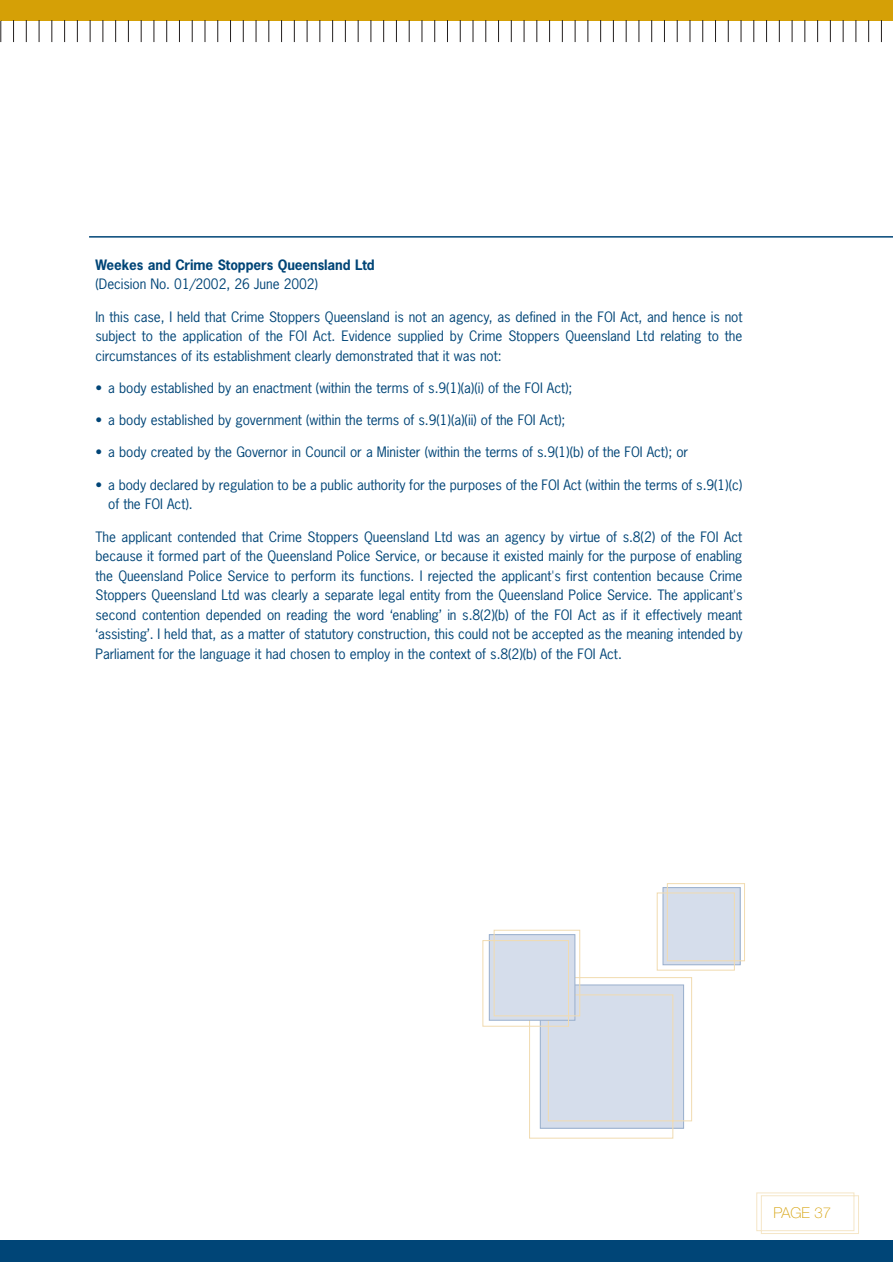
<style>
.page{position:relative;width:893px;height:1262px;background:#fff}
.page>*{position:absolute;margin:0;border:0;box-sizing:border-box;transform-origin:0 0}
.t1{font:100 15px "Helvetica Neue";color:#d5a006}
.t2{font:13.5px/19.5px "News Gothic";letter-spacing:-.005em;color:#004577;text-align:justify}
.t3{font:700 13.5px "News Gothic";letter-spacing:-.005em;color:#004577}
</style>
<div class="page">
<svg style="left:756px;top:1192px;width:103px;height:42px"></svg>
<div style="left:0;top:1240px;width:892px;height:21px;background:#004577"></div>
<div style="left:0;top:0;width:892px;height:20px;background:#d5a006"></div>
<svg style="left:13px;top:20px;width:1px;height:22px"></svg>
<svg style="left:26px;top:20px;width:1px;height:22px"></svg>
<svg style="left:39px;top:20px;width:1px;height:22px"></svg>
<svg style="left:51px;top:20px;width:1px;height:22px"></svg>
<svg style="left:64px;top:20px;width:1px;height:22px"></svg>
<svg style="left:77px;top:20px;width:1px;height:22px"></svg>
<svg style="left:90px;top:20px;width:1px;height:22px"></svg>
<svg style="left:102px;top:20px;width:1px;height:22px"></svg>
<svg style="left:115px;top:20px;width:1px;height:22px"></svg>
<svg style="left:128px;top:20px;width:1px;height:22px"></svg>
<svg style="left:141px;top:20px;width:1px;height:22px"></svg>
<svg style="left:153px;top:20px;width:1px;height:22px"></svg>
<svg style="left:166px;top:20px;width:1px;height:22px"></svg>
<svg style="left:179px;top:20px;width:1px;height:22px"></svg>
<svg style="left:192px;top:20px;width:1px;height:22px"></svg>
<svg style="left:205px;top:20px;width:1px;height:22px"></svg>
<svg style="left:217px;top:20px;width:1px;height:22px"></svg>
<svg style="left:230px;top:20px;width:1px;height:22px"></svg>
<svg style="left:243px;top:20px;width:1px;height:22px"></svg>
<svg style="left:256px;top:20px;width:1px;height:22px"></svg>
<svg style="left:268px;top:20px;width:1px;height:22px"></svg>
<svg style="left:281px;top:20px;width:1px;height:22px"></svg>
<svg style="left:294px;top:20px;width:1px;height:22px"></svg>
<svg style="left:307px;top:20px;width:1px;height:22px"></svg>
<svg style="left:319px;top:20px;width:1px;height:22px"></svg>
<svg style="left:332px;top:20px;width:1px;height:22px"></svg>
<svg style="left:345px;top:20px;width:1px;height:22px"></svg>
<svg style="left:358px;top:20px;width:1px;height:22px"></svg>
<svg style="left:370px;top:20px;width:1px;height:22px"></svg>
<svg style="left:383px;top:20px;width:1px;height:22px"></svg>
<svg style="left:396px;top:20px;width:1px;height:22px"></svg>
<svg style="left:409px;top:20px;width:1px;height:22px"></svg>
<svg style="left:421px;top:20px;width:1px;height:22px"></svg>
<svg style="left:434px;top:20px;width:1px;height:22px"></svg>
<svg style="left:447px;top:20px;width:1px;height:22px"></svg>
<svg style="left:460px;top:20px;width:1px;height:22px"></svg>
<svg style="left:472px;top:20px;width:1px;height:22px"></svg>
<svg style="left:485px;top:20px;width:1px;height:22px"></svg>
<svg style="left:498px;top:20px;width:1px;height:22px"></svg>
<svg style="left:511px;top:20px;width:1px;height:22px"></svg>
<svg style="left:523px;top:20px;width:1px;height:22px"></svg>
<svg style="left:536px;top:20px;width:1px;height:22px"></svg>
<svg style="left:549px;top:20px;width:1px;height:22px"></svg>
<svg style="left:562px;top:20px;width:1px;height:22px"></svg>
<svg style="left:574px;top:20px;width:1px;height:22px"></svg>
<svg style="left:587px;top:20px;width:1px;height:22px"></svg>
<svg style="left:600px;top:20px;width:1px;height:22px"></svg>
<svg style="left:613px;top:20px;width:1px;height:22px"></svg>
<svg style="left:625px;top:20px;width:1px;height:22px"></svg>
<svg style="left:638px;top:20px;width:1px;height:22px"></svg>
<svg style="left:651px;top:20px;width:1px;height:22px"></svg>
<svg style="left:664px;top:20px;width:1px;height:22px"></svg>
<svg style="left:676px;top:20px;width:1px;height:22px"></svg>
<svg style="left:689px;top:20px;width:1px;height:22px"></svg>
<svg style="left:702px;top:20px;width:1px;height:22px"></svg>
<svg style="left:715px;top:20px;width:1px;height:22px"></svg>
<svg style="left:728px;top:20px;width:1px;height:22px"></svg>
<svg style="left:740px;top:20px;width:1px;height:22px"></svg>
<svg style="left:753px;top:20px;width:1px;height:22px"></svg>
<svg style="left:766px;top:20px;width:1px;height:22px"></svg>
<svg style="left:779px;top:20px;width:1px;height:22px"></svg>
<svg style="left:791px;top:20px;width:1px;height:22px"></svg>
<svg style="left:804px;top:20px;width:1px;height:22px"></svg>
<svg style="left:817px;top:20px;width:1px;height:22px"></svg>
<svg style="left:830px;top:20px;width:1px;height:22px"></svg>
<svg style="left:842px;top:20px;width:1px;height:22px"></svg>
<svg style="left:855px;top:20px;width:1px;height:22px"></svg>
<svg style="left:868px;top:20px;width:1px;height:22px"></svg>
<svg style="left:881px;top:20px;width:1px;height:22px"></svg>
<hr style="left:89px;top:236px;width:803px;height:2px;background:#004577">
<svg style="left:0;top:20px;width:1px;height:22px"></svg>
<svg style="left:482px;top:883px;width:263px;height:255px"></svg>
<p class="t3" style="left:95px;top:259px;width:281px">Weekes and Crime Stoppers Queensland Ltd</p>
<p class="t2" style="left:95px;top:276px;width:224px">(Decision No. 01/2002, 26 June 2002)</p>
<p class="t2" style="left:95px;top:308px;width:648px">In this case, I held that Crime Stoppers Queensland is not an agency, as defined in the FOI Act, and hence is not subject to the application of the FOI Act. Evidence supplied by Crime Stoppers Queensland Ltd relating to the circumstances of its establishment clearly demonstrated that it was not:</p>
<p class="t2" style="left:95px;top:379px;width:478px">• a body established by an enactment (within the terms of s.9(1)(a)(i) of the FOI Act);</p>
<p class="t2" style="left:95px;top:411px;width:471px">• a body established by government (within the terms of s.9(1)(a)(ii) of the FOI Act);</p>
<p class="t2" style="left:95px;top:444px;width:594px">• a body created by the Governor in Council or a Minister (within the terms of s.9(1)(b) of the FOI Act); or</p>
<p class="t2" style="left:108px;top:476px;width:635px;text-indent:-13px">• a body declared by regulation to be a public authority for the purposes of the FOI Act (within the terms of s.9(1)(c) of the FOI Act).</p>
<p class="t2" style="left:95px;top:528px;width:648px">The applicant contended that Crime Stoppers Queensland Ltd was an agency by virtue of s.8(2) of the FOI Act because it formed part of the Queensland Police Service, or because it existed mainly for the purpose of enabling the Queensland Police Service to perform its functions. I rejected the applicant's first contention because Crime Stoppers Queensland Ltd was clearly a separate legal entity from the Queensland Police Service. The applicant's second contention depended on reading the word ‘enabling’ in s.8(2)(b) of the FOI Act as if it effectively meant ‘assisting’. I held that, as a matter of statutory construction, this could not be accepted as the meaning intended by Parliament for the language it had chosen to employ in the context of s.8(2)(b) of the FOI Act.</p>
<p class="t1" style="left:773px;top:1207px;width:59px">PAGE 37</p>
</div>
